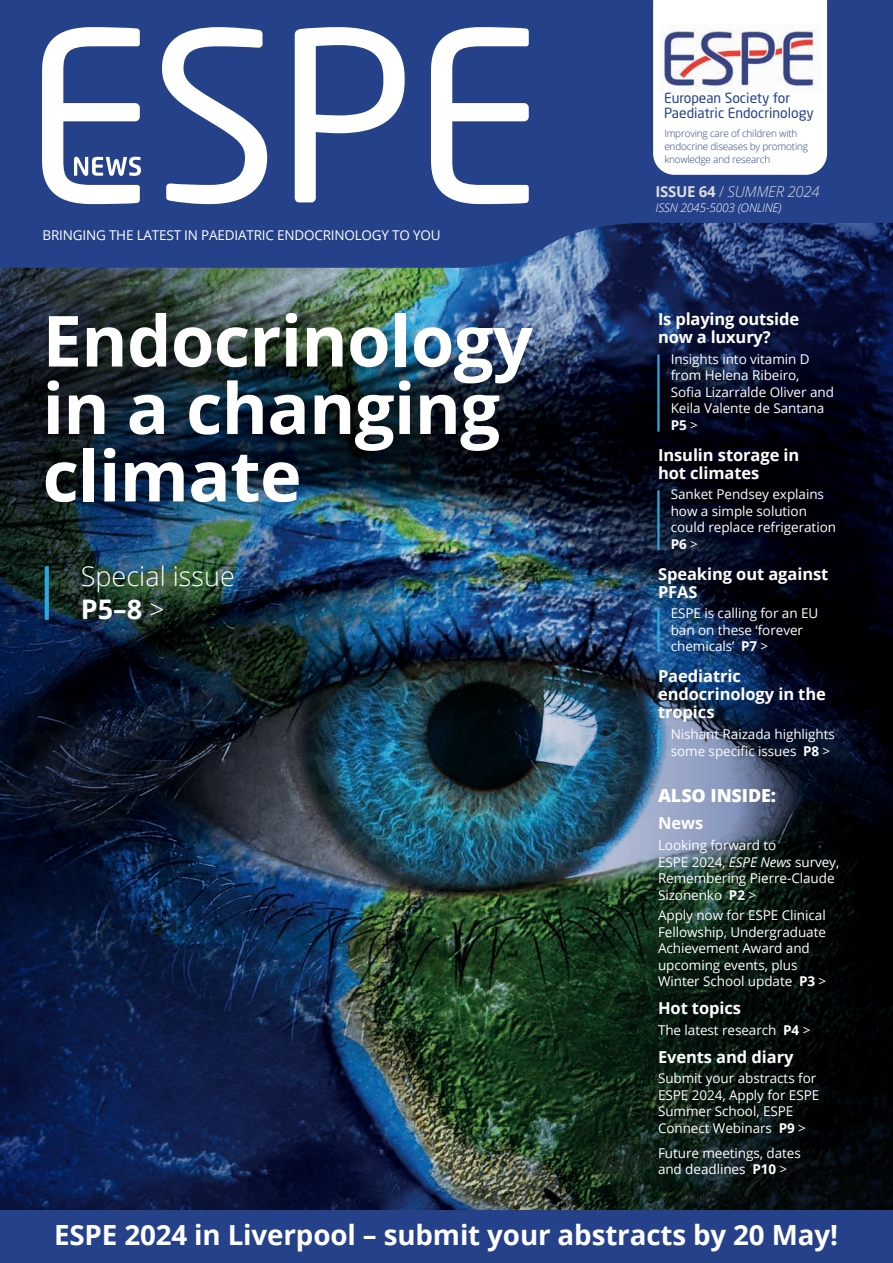
<style>
.page{position:relative;width:893px;height:1263px;background:#fff}
.page>*{position:absolute;margin:0;border:0;box-sizing:border-box;transform-origin:0 0}
.t1{font:233.7px "Neo Sans W1 G";color:#fff}
.t2{font:700 70.5px/67.5px "Open Sans";letter-spacing:-.01em;color:#fff}
.t3{font:700 27.75px "Open Sans";letter-spacing:-.005em;color:#fff}
.t4{font:300 27px/33px "Open Sans";color:#fff}
.t5{font:800 18px "Open Sans";letter-spacing:-.005em;color:#fff}
.t6{font:700 16.5px/18px "Open Sans";letter-spacing:-.005em;color:#fff}
.t7{font:italic 300 15px "Open Sans";letter-spacing:-.02em;color:#dbdddb}
.t8{font:13.8px/15.8px "Neo Sans W1 G";color:#24418a}
.t9{font:13.5px/16.5px "Open Sans";letter-spacing:-.005em;color:#fff}
.t10{font:italic 300 12px "Open Sans";letter-spacing:-.02em;color:#fff}
.t11{font:300 10.05px/12.9px "Open Sans";letter-spacing:-.02em;color:#24418a}
.s1{font-weight:700}
.s2{font-weight:700;font-style:normal}
.s3{font-style:normal}
.s4{font-style:italic}
</style>
<div class="page">
<img style="left:478px;top:271px;width:415px;height:939px">
<img style="left:0;top:271px;width:478px;height:939px">
<hr style="left:657px;top:354px;width:3px;height:78px;background:#28a9e0">
<div style="left:0;top:1210px;width:893px;height:53px;background:#24418a"></div>
<svg style="left:0;top:0;width:893px;height:271px;background:#244187"></svg>
<svg style="left:653px;top:0;width:174px;height:175px"></svg>
<img style="left:660px;top:25px;width:161px;height:68px">
<svg style="left:74px;top:157px;width:67px;height:19px"></svg>
<svg style="left:45px;top:566px;width:4px;height:54px"></svg>
<hr style="left:657px;top:490px;width:3px;height:60px;background:#28a9e0">
<hr style="left:657px;top:608px;width:3px;height:43px;background:#28a9e0">
<hr style="left:657px;top:729px;width:3px;height:27px;background:#28a9e0">
<h1 class="t1" style="left:24px;top:-27px;width:519px">ESPE</h1>
<p class="t9" style="left:43px;top:226px;width:400px">BRINGING THE LATEST IN PAEDIATRIC ENDOCRINOLOGY TO YOU</p>
<h2 class="t2" style="left:43px;top:305px;width:492px">Endocrinology in a changing climate</h2>
<h3 class="t4" style="left:81px;top:558px;width:155px">Special issue<br><span class="s1">P5–8</span> &gt;</h3>
<p class="t8" style="left:664px;top:89px;width:151px">European Society for<br>Paediatric Endocrinology</p>
<p class="t11" style="left:664px;top:126px;width:145px">Improving care of children with endocrine diseases by promoting knowledge and research</p>
<p class="t7" style="left:656px;top:181px;width:165px"><span class="s2">ISSUE 64</span> <span class="s3">/</span> SUMMER 2024</p>
<p class="t10" style="left:656px;top:199px;width:128px">ISSN 2045-5003 (ONLINE)</p>
<p class="t6" style="left:658px;top:310px;width:143px">Is playing outside now a luxury?</p>
<p class="t9" style="left:671px;top:350px;width:165px">Insights into vitamin D from Helena Ribeiro,<br>Sofia Lizarralde Oliver and<br>Keila Valente de Santana<br><span class="s1">P5</span> &gt;</p>
<p class="t6" style="left:658px;top:445px;width:143px">Insulin storage in hot climates</p>
<p class="t9" style="left:671px;top:486px;width:167px">Sanket Pendsey explains how a simple solution could replace refrigeration<br><span class="s1">P6</span> &gt;</p>
<p class="t6" style="left:658px;top:564px;width:172px">Speaking out against<br>PFAS</p>
<p class="t9" style="left:671px;top:605px;width:149px">ESPE is calling for an EU ban on these ‘forever chemicals’ <span class="s1">P7</span> &gt;</p>
<p class="t6" style="left:658px;top:667px;width:169px">Paediatric endocrinology in the tropics</p>
<p class="t9" style="left:671px;top:725px;width:166px">Nishant Raizada highlights some specific issues <span class="s1">P8</span> &gt;</p>
<h3 class="t5" style="left:658px;top:781px;width:120px">ALSO INSIDE:</h3>
<p class="t6" style="left:658px;top:814px;width:47px">News</p>
<p class="t9" style="left:658px;top:836px;width:183px">Looking forward to<br>ESPE 2024, <span class="s4">ESPE News</span> survey,<br>Remembering Pierre-Claude<br>Sizonenko <span class="s1">P2</span> &gt;</p>
<p class="t9" style="left:658px;top:907px;width:170px">Apply now for ESPE Clinical<br>Fellowship, Undergraduate<br>Achievement Award and upcoming events, plus<br>Winter School update <span class="s1">P3</span> &gt;</p>
<p class="t6" style="left:658px;top:999px;width:85px">Hot topics</p>
<p class="t9" style="left:658px;top:1021px;width:154px">The latest research <span class="s1">P4</span> &gt;</p>
<p class="t6" style="left:658px;top:1047px;width:137px">Events and diary</p>
<p class="t9" style="left:658px;top:1070px;width:163px">Submit your abstracts for<br>ESPE 2024, Apply for ESPE<br>Summer School, ESPE<br>Connect Webinars <span class="s1">P9</span> &gt;</p>
<p class="t9" style="left:658px;top:1144px;width:144px">Future meetings, dates and deadlines <span class="s1">P10</span> &gt;</p>
<h3 class="t3" style="left:54px;top:1215px;width:785px">ESPE 2024 in Liverpool – submit your abstracts by 20 May!</h3>
</div>
